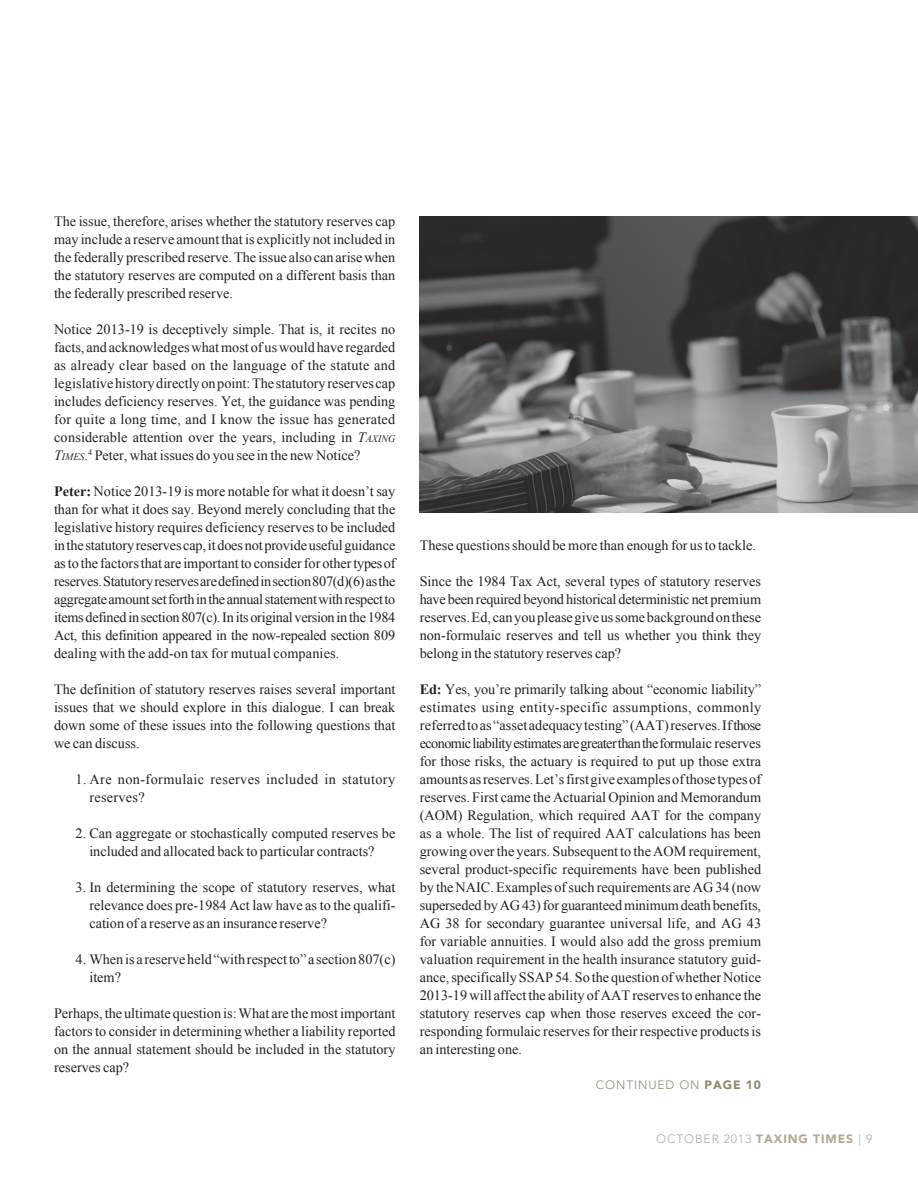
<style>
.page{position:relative;width:918px;height:1188px;background:#fff}
.page>*{position:absolute;margin:0;border:0;box-sizing:border-box;transform-origin:0 0}
.t1{font:14.25px/18px "Times New Roman";color:#231f20;text-align:justify}
.t2{font:14.25px/18px "Times New Roman";letter-spacing:.03em;color:#231f20}
.t3{font:900 12px "Avenir LT Std";letter-spacing:.075em;color:#b2a794}
.t4{font:300 12px "Avenir LT Std";letter-spacing:.075em;color:#938671}
.t5{font:300 12px "Avenir LT Std";color:#a8a9ad}
.s1{font-style:italic}
.s2{font-style:italic;font-size:10.05px}
.s3{font-weight:700}
.s4{font-weight:900}
.s5{font-weight:300;color:#a8a9ad}
</style>
<div class="page">
<img style="left:419px;top:216px;width:499px;height:297px">
<p class="t1" style="left:54px;top:212px;width:343px">The issue, therefore, arises whether the statutory reserves cap may include a reserve amount that is explicitly not included in the federally prescribed reserve. The issue also can arise when the statutory reserves are computed on a different basis than the federally prescribed reserve.</p>
<p class="t1" style="left:54px;top:320px;width:343px">Notice 2013-19 is deceptively simple. That is, it recites no facts, and acknowledges what most of us would have regarded as already clear based on the language of the statute and legislative history directly on point: The statutory reserves cap includes deficiency reserves. Yet, the guidance was pending for quite a long time, and I know the issue has generated considerable attention over the years, including in <span class="s1">T</span><span class="s2">AXING </span><span class="s1">T</span><span class="s2">IMES</span>.<sup>4</sup> Peter, what issues do you see in the new Notice?</p>
<p class="t1" style="left:54px;top:482px;width:343px"><span class="s3">Peter:</span> Notice 2013-19 is more notable for what it doesn’t say than for what it does say. Beyond merely concluding that the legislative history requires deficiency reserves to be included in the statutory reserves cap, it does not provide useful guidance as to the factors that are important to consider for other types of reserves. Statutory reserves are defined in section 807(d)(6) as the aggregate amount set forth in the annual statement with respect to items defined in section 807(c). In its original version in the 1984<br>Act, this definition appeared in the now-repealed section 809 dealing with the add-on tax for mutual companies.</p>
<p class="t1" style="left:54px;top:680px;width:343px">The definition of statutory reserves raises several important issues that we should explore in this dialogue. I can break down some of these issues into the following questions that we can discuss.</p>
<p class="t2" style="left:89px;top:770px;width:307px;text-indent:-14px">1. Are non-formulaic reserves included in statutory reserves?</p>
<p class="t1" style="left:76px;top:824px;width:321px;text-align:center">2. Can aggregate or stochastically computed reserves be included and allocated back to particular contracts?</p>
<p class="t1" style="left:89px;top:878px;width:308px;text-indent:-14px">3. In determining the scope of statutory reserves, what relevance does pre-1984 Act law have as to the qualifi&shy;cation of a reserve as an insurance reserve?</p>
<p class="t1" style="left:89px;top:950px;width:308px;text-indent:-14px">4. When is a reserve held “with respect to” a section 807(c) item?</p>
<p class="t1" style="left:54px;top:1004px;width:343px">Perhaps, the ultimate question is: What are the most important factors to consider in determining whether a liability reported on the annual statement should be included in the statutory reserves cap?</p>
<p class="t1" style="left:420px;top:536px;width:338px">These questions should be more than enough for us to tackle.</p>
<p class="t1" style="left:420px;top:572px;width:343px">Since the 1984 Tax Act, several types of statutory reserves have been required beyond historical deterministic net premium reserves. Ed, can you please give us some background on these non-formulaic reserves and tell us whether you think they belong in the statutory reserves cap?</p>
<p class="t1" style="left:420px;top:680px;width:343px"><span class="s3">Ed:</span> Yes, you’re primarily talking about “economic liability” estimates using entity-specific assumptions, commonly referred to as “asset adequacy testing” (AAT) reserves. If those economic liability estimates are greater than the formulaic reserves for those risks, the actuary is required to put up those extra amounts as reserves. Let’s first give examples of those types of reserves. First came the Actuarial Opinion and Memorandum (AOM) Regulation, which required AAT for the company as a whole. The list of required AAT calculations has been growing over the years. Subsequent to the AOM requirement, several product-specific requirements have been published by the NAIC. Examples of such requirements are AG 34 (now superseded by AG 43) for guaranteed minimum death benefits, AG 38 for secondary guarantee universal life, and AG 43 for variable annuities. I would also add the gross premium valuation requirement in the health insurance statutory guid&shy;ance, specifically SSAP 54. So the question of whether Notice 2013-19 will affect the ability of AAT reserves to enhance the statutory reserves cap when those reserves exceed the cor&shy;responding formulaic reserves for their respective products is an interesting one.</p>
<p class="t4" style="left:596px;top:1078px;width:167px">CONTINUED ON <span class="s4">PAGE 10</span></p>
<p class="t5" style="left:656px;top:1132px;width:10px">OCTOBER</p>
<p class="t3" style="left:724px;top:1132px;width:150px"><span class="s5">2013</span> TAXING TIMES <span class="s5">| 9</span></p>
</div>
